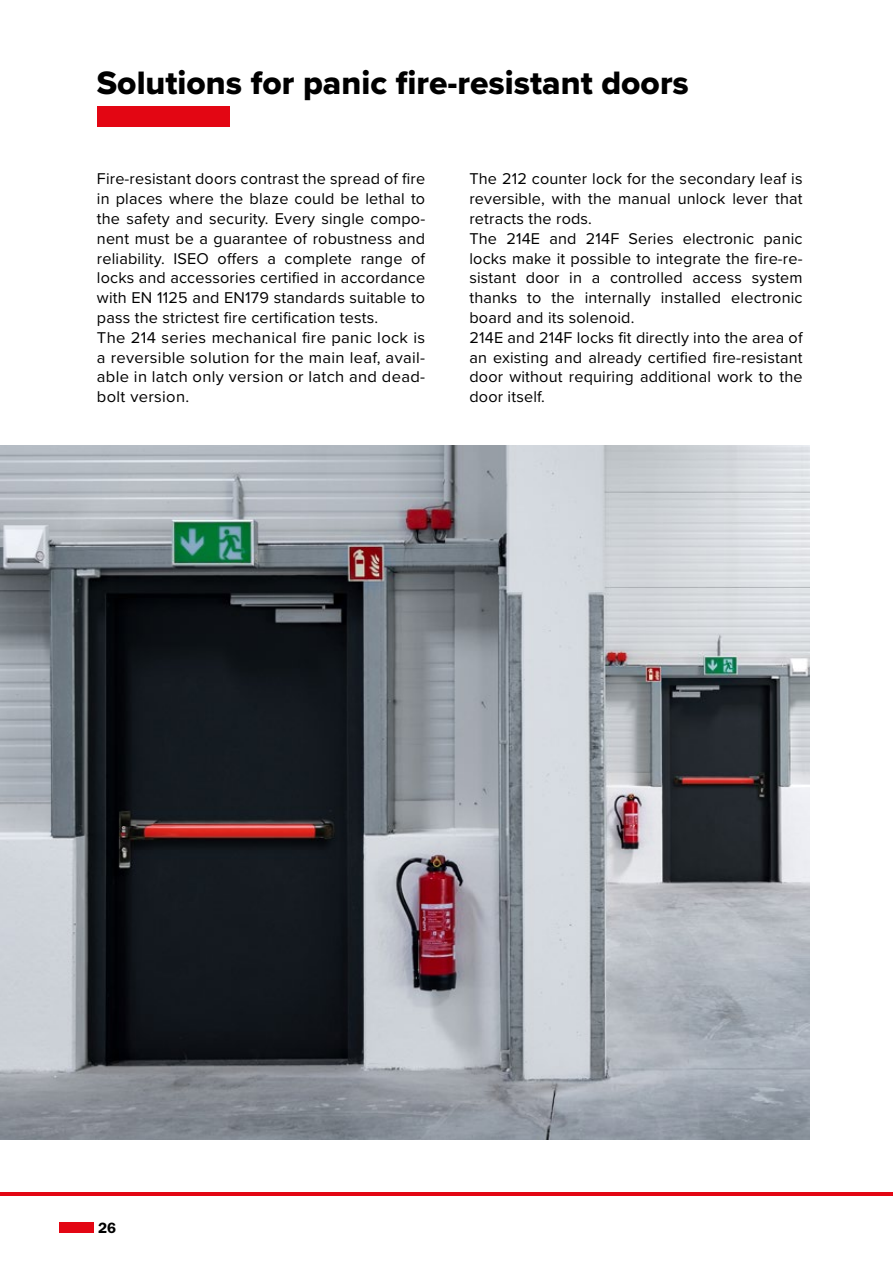
<style>
.page{position:relative;width:893px;height:1263px;background:#fff}
.page>*{position:absolute;margin:0;border:0;box-sizing:border-box;transform-origin:0 0}
.t1{font:33.6px "Proxima Nova Extrabld";color:#000}
.t2{font:16.2px/19.8px "Proxima Nova";letter-spacing:.01em;color:#000}
.t3{font:600 15px "ITC Franklin Gothic Std";color:#000}
.s1{color:#fff}
</style>
<div class="page">
<div style="left:60px;top:1222px;width:34px;height:11px;background:#e30613"></div>
<hr style="left:0;top:1192px;width:893px;height:4px;background:#e30613">
<div style="left:97px;top:106px;width:132px;height:21px;background:#e30613"></div>
<img style="left:0;top:445px;width:809px;height:695px">
<h1 class="t1" style="left:97px;top:58px;width:593px">Solutions for panic fire-resistant doors</h1>
<p class="t2" style="left:97px;top:168px;width:330px">Fire-resistant doors contrast the spread of fire in places where the blaze could be lethal to the safety and security. Every single compo&shy;nent must be a guarantee of robustness and reliability. ISEO offers a complete range of locks and accessories certified in accordance with EN 1125 and EN179 standards suitable to pass the strictest fire certification tests.<br>The 214 series mechanical fire panic lock is a reversible solution for the main leaf, avail&shy;able in latch only version or latch and dead&shy;bolt version.</p>
<p class="t2" style="left:469px;top:168px;width:335px">The 212 counter lock for the secondary leaf is reversible, with the manual unlock lever that retracts the rods.<br>The 214E and 214F Series electronic panic locks make it possible to integrate the fire-re&shy;sistant door in a controlled access system thanks to the internally installed electronic board and its solenoid.<br>214E and 214F locks fit directly into the area of an existing and already certified fire-resistant door without requiring additional work to the door itself.</p>
<p class="t3" style="left:98px;top:1219px;width:24px">26<span class="s1">26</span></p>
</div>
